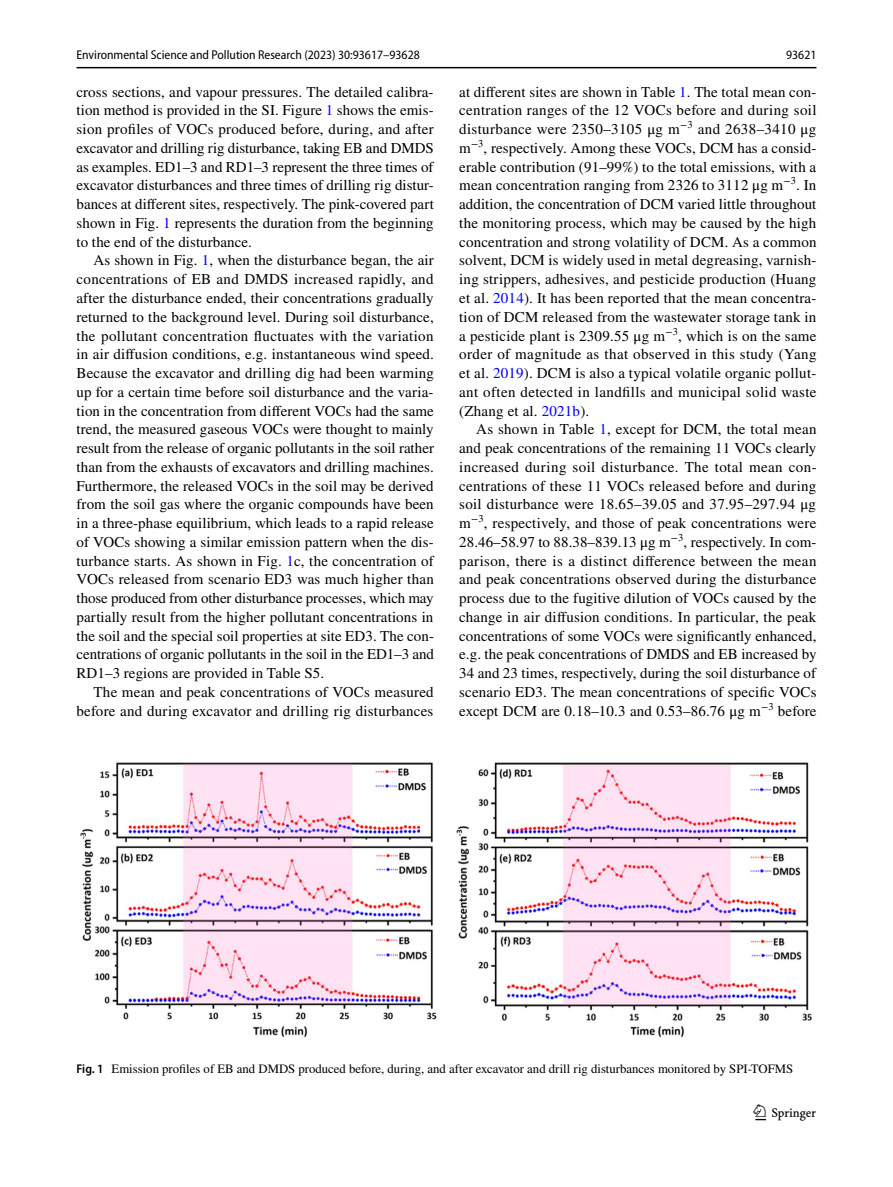
<style>
.page{position:relative;width:893px;height:1187px;background:#fff}
.page>*{position:absolute;margin:0;border:0;box-sizing:border-box;transform-origin:0 0}
.t1{font:22.5px "Springnew Regular 3";color:#000}
.t2{font:15px/18.8px "STIX";letter-spacing:.01em;color:#000;text-align:justify}
.t3{font:12.75px "STIX";color:#000}
.t4{font:semi-condensed 12.75px "Myriad Pro";color:#000}
.s1{color:#00f}
.s2{font-family:"Myriad Pro";font-weight:600;font-stretch:semi-condensed}
</style>
<div class="page">
<hr style="left:77px;top:67px;width:739px;height:1px;background:#000">
<img style="left:80px;top:762px;width:732px;height:275px">
<p class="t4" style="left:77px;top:48px;width:345px">Environmental Science and Pollution Research (2023) 30:93617–93628</p>
<p class="t4" style="left:786px;top:48px;width:32px">93621</p>
<p class="t2" style="left:77px;top:83px;width:359px">cross sections, and vapour pressures. The detailed calibra&shy;tion method is provided in the SI. Figure <span class="s1">1</span> shows the emis&shy;sion profiles of VOCs produced before, during, and after excavator and drilling rig disturbance, taking EB and DMDS as examples. ED1–3 and RD1–3 represent the three times of excavator disturbances and three times of drilling rig distur&shy;bances at different sites, respectively. The pink-covered part shown in Fig. <span class="s1">1</span> represents the duration from the beginning to the end of the disturbance.</p>
<p class="t2" style="left:77px;top:252px;width:359px;text-indent:17px">As shown in Fig. <span class="s1">1</span>, when the disturbance began, the air concentrations of EB and DMDS increased rapidly, and after the disturbance ended, their concentrations gradually returned to the background level. During soil disturbance, the pollutant concentration fluctuates with the variation in air diffusion conditions, e.g. instantaneous wind speed.<br>Because the excavator and drilling dig had been warming up for a certain time before soil disturbance and the varia&shy;tion in the concentration from different VOCs had the same trend, the measured gaseous VOCs were thought to mainly result from the release of organic pollutants in the soil rather than from the exhausts of excavators and drilling machines.<br>Furthermore, the released VOCs in the soil may be derived from the soil gas where the organic compounds have been in a three-phase equilibrium, which leads to a rapid release of VOCs showing a similar emission pattern when the dis&shy;turbance starts. As shown in Fig. <span class="s1">1</span>c, the concentration of VOCs released from scenario ED3 was much higher than those produced from other disturbance processes, which may partially result from the higher pollutant concentrations in the soil and the special soil properties at site ED3. The con&shy;centrations of organic pollutants in the soil in the ED1–3 and RD1–3 regions are provided in Table S5.</p>
<p class="t2" style="left:77px;top:683px;width:359px;text-align:right">The mean and peak concentrations of VOCs measured before and during excavator and drilling rig disturbances</p>
<p class="t2" style="left:459px;top:83px;width:359px">at different sites are shown in Table <span class="s1">1</span>. The total mean con&shy;centration ranges of the 12 VOCs before and during soil disturbance were 2350–3105 μg m<sup>−3</sup> and 2638–3410 μg m<sup>−3</sup>, respectively. Among these VOCs, DCM has a consid&shy;erable contribution (91–99%) to the total emissions, with a mean concentration ranging from 2326 to 3112 μg m<sup>−3</sup>. In addition, the concentration of DCM varied little throughout the monitoring process, which may be caused by the high concentration and strong volatility of DCM. As a common solvent, DCM is widely used in metal degreasing, varnish&shy;ing strippers, adhesives, and pesticide production (Huang et al. <span class="s1">2014</span>). It has been reported that the mean concentra&shy;tion of DCM released from the wastewater storage tank in a pesticide plant is 2309.55 μg m<sup>−3</sup>, which is on the same order of magnitude as that observed in this study (Yang et al. <span class="s1">2019</span>). DCM is also a typical volatile organic pollut&shy;ant often detected in landfills and municipal solid waste (Zhang et al. <span class="s1">2021b</span>).</p>
<p class="t2" style="left:459px;top:421px;width:359px;text-indent:17px">As shown in Table <span class="s1">1</span>, except for DCM, the total mean and peak concentrations of the remaining 11 VOCs clearly increased during soil disturbance. The total mean con&shy;centrations of these 11 VOCs released before and during soil disturbance were 18.65–39.05 and 37.95–297.94 μg m<sup>−3</sup>, respectively, and those of peak concentrations were 28.46–58.97 to 88.38–839.13 μg m<sup>−3</sup>, respectively. In com&shy;parison, there is a distinct difference between the mean and peak concentrations observed during the disturbance process due to the fugitive dilution of VOCs caused by the change in air diffusion conditions. In particular, the peak concentrations of some VOCs were significantly enhanced, e.g. the peak concentrations of DMDS and EB increased by 34 and 23 times, respectively, during the soil disturbance of scenario ED3. The mean concentrations of specific VOCs except DCM are 0.18–10.3 and 0.53–86.76 μg m<sup>−3</sup> before</p>
<p class="t3" style="left:77px;top:1059px;width:718px"><span class="s2">Fig. 1</span> Emission profiles of EB and DMDS produced before, during, and after excavator and drill rig disturbances monitored by SPI-TOFMS</p>
<h1 class="t1" style="left:755px;top:1104px;width:62px">1 3</h1>
</div>
